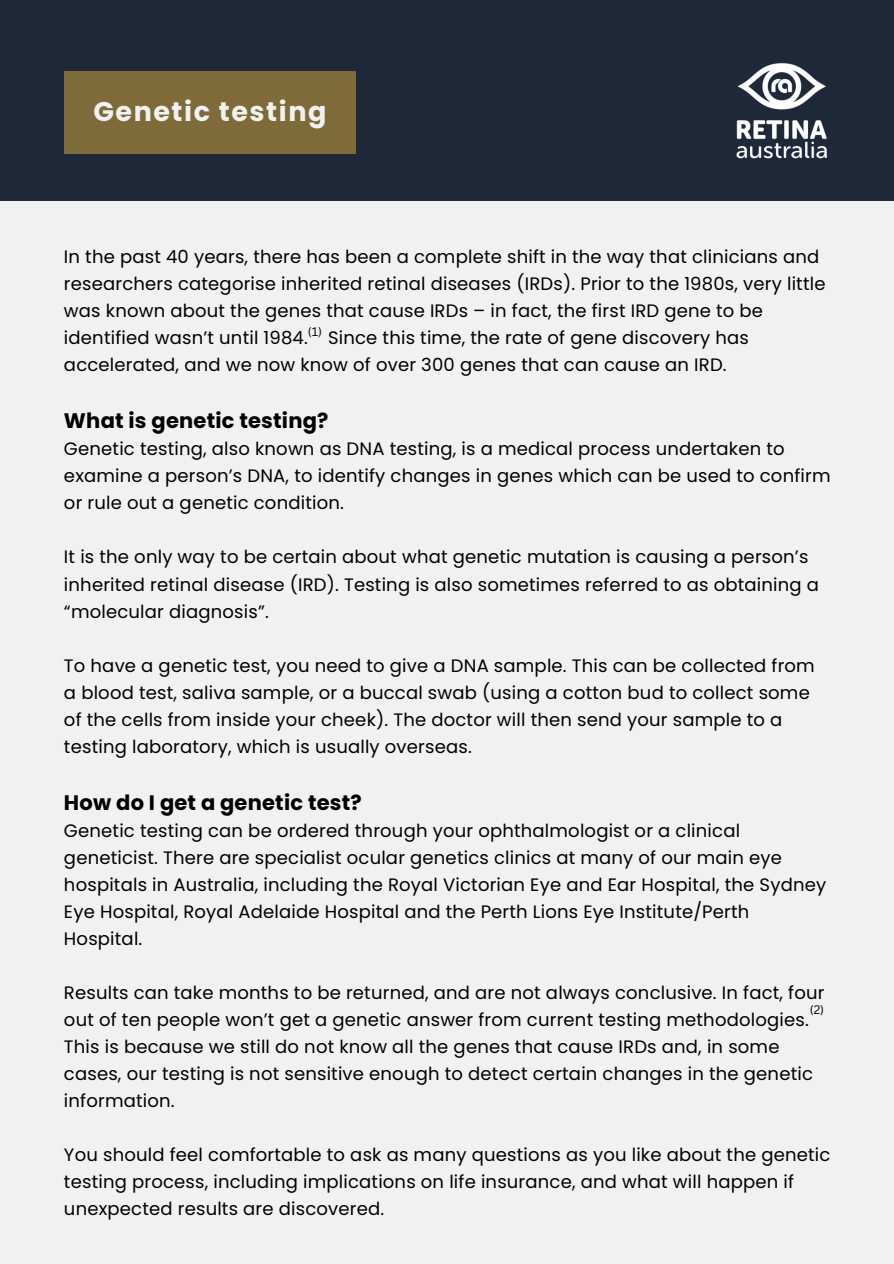
<style>
.page{position:relative;width:894px;height:1264px;background:#fff}
.page>*{position:absolute;margin:0;border:0;box-sizing:border-box;transform-origin:0 0}
.t1{font:700 27px "Poppins";letter-spacing:.06em;color:#f2f1f1}
.t2{font:700 21px "Poppins";letter-spacing:.01em;color:#000}
.t3{font:18px/27px "Poppins";letter-spacing:.01em;color:#000}
.t4{font:12px "Canva Sans";color:#000}
</style>
<div class="page">
<div style="left:0;top:0;width:893px;height:1263px;background:#f2f1f1"></div>
<div style="left:0;top:0;width:893px;height:200px;background:#1f2839"></div>
<img style="left:736px;top:63px;width:91px;height:96px">
<div style="left:64px;top:71px;width:292px;height:82px;background:#7f6a39"></div>
<p class="t1" style="left:93px;top:92px;width:234px">Genetic testing</p>
<h2 class="t3" style="left:64px;top:243px;width:762px">In the past 40 years, there has been a complete shift in the way that clinicians and researchers categorise inherited retinal diseases (IRDs). Prior to the 1980s, very little was known about the genes that cause IRDs – in fact, the first IRD gene to be identified wasn’t until 1984. Since this time, the rate of gene discovery has accelerated, and we now know of over 300 genes that can cause an IRD.</h2>
<h2 class="t2" style="left:64px;top:406px;width:266px">What is genetic testing?</h2>
<h2 class="t3" style="left:64px;top:435px;width:767px">Genetic testing, also known as DNA testing, is a medical process undertaken to examine a person’s DNA, to identify changes in genes which can be used to confirm or rule out a genetic condition.</h2>
<h2 class="t3" style="left:64px;top:543px;width:756px">It is the only way to be certain about what genetic mutation is causing a person’s inherited retinal disease (IRD). Testing is also sometimes referred to as obtaining a “molecular diagnosis”.</h2>
<h2 class="t3" style="left:64px;top:651px;width:752px">To have a genetic test, you need to give a DNA sample. This can be collected from a blood test, saliva sample, or a buccal swab (using a cotton bud to collect some of the cells from inside your cheek). The doctor will then send your sample to a testing laboratory, which is usually overseas.</h2>
<h2 class="t2" style="left:64px;top:788px;width:299px">How do I get a genetic test?</h2>
<h2 class="t3" style="left:64px;top:817px;width:763px">Genetic testing can be ordered through your ophthalmologist or a clinical geneticist. There are specialist ocular genetics clinics at many of our main eye hospitals in Australia, including the Royal Victorian Eye and Ear Hospital, the Sydney Eye Hospital, Royal Adelaide Hospital and the Perth Lions Eye Institute/Perth Hospital.</h2>
<h2 class="t3" style="left:64px;top:979px;width:761px">Results can take months to be returned, and are not always conclusive. In fact, four out of ten people won’t get a genetic answer from current testing methodologies.<br>This is because we still do not know all the genes that cause IRDs and, in some cases, our testing is not sensitive enough to detect certain changes in the genetic information.</h2>
<h2 class="t3" style="left:64px;top:1141px;width:767px">You should feel comfortable to ask as many questions as you like about the genetic testing process, including implications on life insurance, and what will happen if unexpected results are discovered.</h2>
<p class="t4" style="left:308px;top:323px;width:16px">(1)</p>
<p class="t4" style="left:809px;top:1001px;width:16px">(2)</p>
</div>
